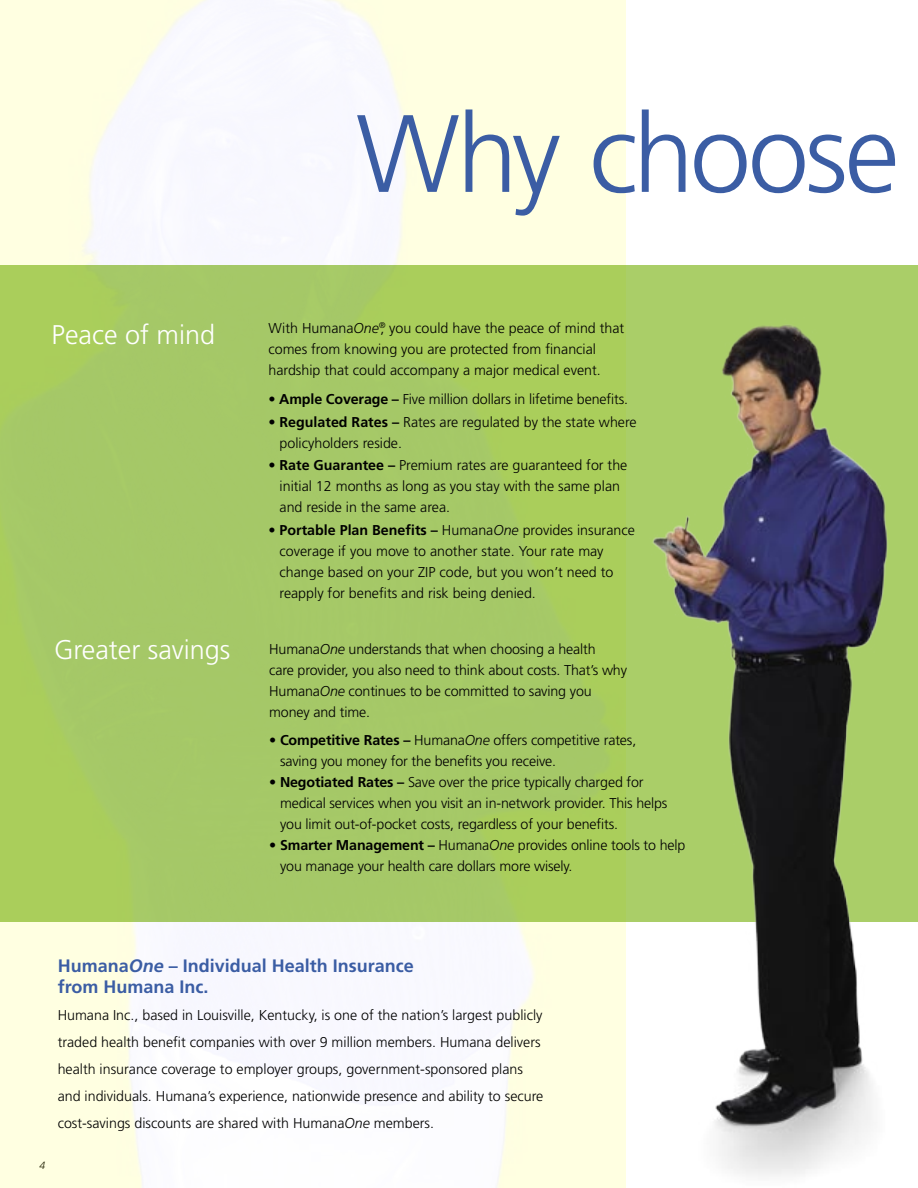
<style>
.page{position:relative;width:918px;height:1188px;background:#fff}
.page>*{position:absolute;margin:0;border:0;box-sizing:border-box;transform-origin:0 0}
.t1{font:300 109.8px "Frutiger";letter-spacing:-.035em;color:#3b5da4}
.t2{font:300 27px "Frutiger";color:#fff}
.t3{font:700 18px/21px "Frutiger";color:#3b5da4}
.t4{font:300 14.25px/21px "Frutiger";color:#000}
.t5{font:italic 300 10.5px "Frutiger";color:#000}
.s1{font-style:italic}
.s2{font-weight:700}
</style>
<div class="page">
<img style="left:0;top:0;width:626px;height:1188px">
<div style="left:0;top:266px;width:918px;height:656px;background:#aace68"></div>
<img style="left:652px;top:324px;width:236px;height:852px">
<h1 class="t1" style="left:356px;top:92px;width:545px">Why choose</h1>
<h2 class="t2" style="left:52px;top:319px;width:165px">Peace of mind</h2>
<p class="t4" style="left:268px;top:318px;width:357px">With Humana<span class="s1">One</span><sup>®</sup>, you could have the peace of mind that comes from knowing you are protected from financial hardship that could accompany a major medical event.</p>
<p class="t4" style="left:268px;top:389px;width:361px">• <span class="s2">Ample Coverage –</span> Five million dollars in lifetime benefits.</p>
<p class="t4" style="left:280px;top:412px;width:359px;text-indent:-11px">• <span class="s2">Regulated Rates –</span> Rates are regulated by the state where policyholders reside.</p>
<p class="t4" style="left:280px;top:455px;width:349px;text-indent:-11px">• <span class="s2">Rate Guarantee –</span> Premium rates are guaranteed for the initial 12 months as long as you stay with the same plan and reside in the same area.</p>
<p class="t4" style="left:280px;top:520px;width:357px;text-indent:-11px">• <span class="s2">Portable Plan Benefits –</span> Humana<span class="s1">One</span> provides insurance coverage if you move to another state. Your rate may change based on your ZIP code, but you won’t need to reapply for benefits and risk being denied.</p>
<h2 class="t2" style="left:54px;top:634px;width:178px">Greater savings</h2>
<p class="t4" style="left:269px;top:639px;width:359px">Humana<span class="s1">One</span> understands that when choosing a health<br>care provider, you also need to think about costs. That’s why Humana<span class="s1">One</span> continues to be committed to saving you money and time.</p>
<p class="t4" style="left:280px;top:730px;width:358px;text-indent:-11px"><span class="s2">• Competitive Rates –</span> Humana<span class="s1">One</span> offers competitive rates, saving you money for the benefits you receive.</p>
<p class="t4" style="left:280px;top:772px;width:389px;text-indent:-11px"><span class="s2">• Negotiated Rates –</span> Save over the price typically charged for medical services when you visit an in-network provider. This helps you limit out-of-pocket costs, regardless of your benefits.</p>
<p class="t4" style="left:280px;top:835px;width:407px;text-indent:-11px"><span class="s2">• Smarter Management –</span> Humana<span class="s1">One</span> provides online tools to help you manage your health care dollars more wisely.</p>
<p class="t5" style="left:39px;top:1159px;width:7px">4</p>
<p class="t3" style="left:58px;top:956px;width:358px">Humana<span class="s1">One</span> – Individual Health Insurance from Humana Inc.</p>
<p class="t4" style="left:58px;top:1002px;width:487px;line-height:27px">Humana Inc., based in Louisville, Kentucky, is one of the nation’s largest publicly traded health benefit companies with over 9 million members. Humana delivers health insurance coverage to employer groups, government-sponsored plans and individuals. Humana’s experience, nationwide presence and ability to secure cost-savings discounts are shared with Humana<span class="s1">One</span> members.</p>
</div>
